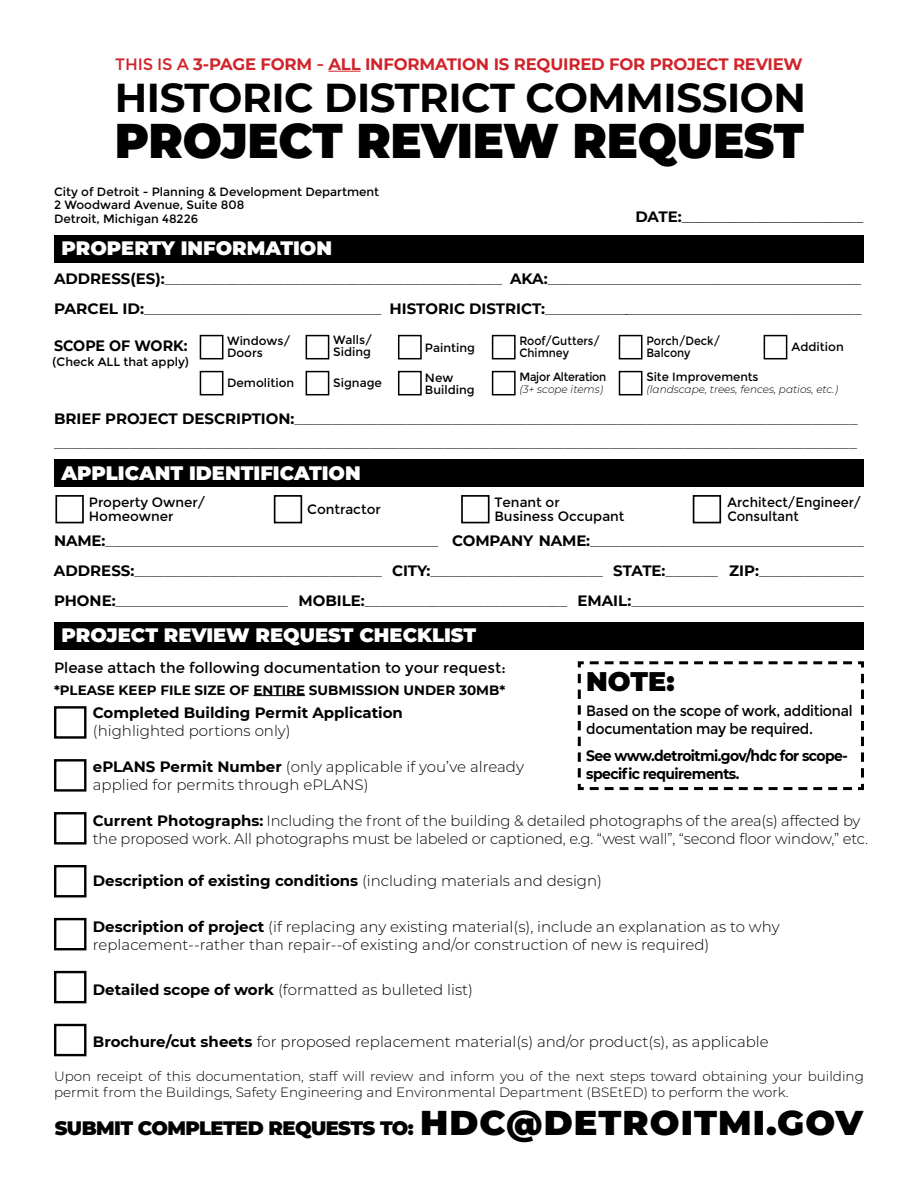
<style>
.page{position:relative;width:918px;height:1188px;background:#fff}
.page>*{position:absolute;margin:0;border:0;box-sizing:border-box;transform-origin:0 0}
.t1{font:900 48.75px "Montserrat";letter-spacing:-.005em;color:#000;scale:.95 1}
.t2{font:700 40.2px "Montserrat";letter-spacing:-.01em;color:#000}
.t3{font:900 34.5px "Montserrat";letter-spacing:.03em;color:#000}
.t4{font:900 27px "Montserrat";color:#000}
.t5{font:900 19.5px "Montserrat";color:#fff}
.t6{font:900 19.5px "Montserrat";letter-spacing:-.03em;color:#000}
.t7{font:700 16.5px "Montserrat";letter-spacing:-.01em;color:#d1232a}
.t8{font:300 16.5px "Montserrat";color:#000}
.t9{font:300 15px/18px "Montserrat";color:#000}
.t10{font:700 15px "Montserrat";color:#000}
.t11{font:15px/18px "Montserrat";letter-spacing:-.02em;color:#000;scale:.94 1}
.t12{font:700 15px/18px "Montserrat";letter-spacing:-.04em;color:#000;scale:.93 1}
.t13{font:15px "Montserrat";color:#000}
.t14{font:700 15px "Montserrat";color:#000;scale:.95 1}
.t15{font:300 13.5px/16.5px "Montserrat";color:#000}
.t16{font:13.5px/14.2px "Montserrat";color:#000}
.t17{font:700 13.5px "Montserrat";color:#000}
.t18{font:13.5px/14.2px "Montserrat";color:#000;scale:.96 1}
.t19{font:12px "Montserrat";color:#000}
.t20{font:12px/12px "Montserrat";color:#000;scale:.92 1}
.t21{font:12px "Montserrat";letter-spacing:-.02em;color:#000;scale:.92 1}
.t22{font:italic 300 10.5px "Montserrat";color:#000}
.s1{font-weight:400}
.s2{font-weight:700;font-size:15px}
.s3{font-weight:700}
.s4{font-weight:300}
</style>
<div class="page">
<svg style="left:577px;top:661px;width:287px;height:130px"></svg>
<div style="left:55px;top:460px;width:809px;height:27px;background:#000"></div>
<div style="left:461px;top:495px;width:29px;height:28px;border:2px solid #000"></div>
<div style="left:274px;top:495px;width:28px;height:28px;border:2px solid #000"></div>
<div style="left:55px;top:495px;width:29px;height:28px;border:2px solid #000"></div>
<div style="left:693px;top:495px;width:28px;height:28px;border:2px solid #000"></div>
<div style="left:55px;top:622px;width:809px;height:27px;background:#000"></div>
<hr style="left:253px;top:695px;width:52px;height:1px;background:#000">
<div style="left:54px;top:706px;width:32px;height:33px;border:2px solid #000"></div>
<div style="left:54px;top:759px;width:32px;height:33px;border:2px solid #000"></div>
<div style="left:54px;top:812px;width:32px;height:33px;border:2px solid #000"></div>
<div style="left:54px;top:865px;width:32px;height:32px;border:2px solid #000"></div>
<div style="left:54px;top:918px;width:32px;height:32px;border:2px solid #000"></div>
<div style="left:54px;top:971px;width:32px;height:32px;border:2px solid #000"></div>
<div style="left:54px;top:1024px;width:32px;height:32px;border:2px solid #000"></div>
<hr style="left:328px;top:71px;width:33px;height:1px;background:#d1232a">
<div style="left:55px;top:235px;width:809px;height:27px;background:#000"></div>
<svg style="left:199px;top:334px;width:25px;height:26px"></svg>
<svg style="left:305px;top:334px;width:25px;height:26px"></svg>
<svg style="left:398px;top:334px;width:24px;height:26px"></svg>
<svg style="left:491px;top:334px;width:25px;height:26px"></svg>
<svg style="left:618px;top:334px;width:25px;height:26px"></svg>
<svg style="left:763px;top:334px;width:25px;height:26px"></svg>
<svg style="left:199px;top:370px;width:25px;height:26px"></svg>
<svg style="left:305px;top:370px;width:25px;height:26px"></svg>
<svg style="left:398px;top:370px;width:24px;height:26px"></svg>
<svg style="left:491px;top:370px;width:25px;height:26px"></svg>
<svg style="left:618px;top:370px;width:25px;height:26px"></svg>
<p class="t7" style="left:115px;top:52px;width:689px"><span class="s1">THIS IS A</span> 3-PAGE FORM <span class="s1">-</span> ALL INFORMATION IS REQUIRED FOR PROJECT REVIEW</p>
<p class="t2" style="left:115px;top:69px;width:693px">HISTORIC DISTRICT COMMISSION</p>
<p class="t1" style="left:115px;top:104px;width:727px">PROJECT REVIEW REQUEST</p>
<p class="t19" style="left:54px;top:185px;width:327px">City of Detroit - Planning &amp; Development Department</p>
<p class="t19" style="left:54px;top:198px;width:192px">2 Woodward Avenue, Suite 808</p>
<p class="t19" style="left:54px;top:212px;width:146px">Detroit, Michigan 48226</p>
<p class="t8" style="left:635px;top:205px;width:229px"><span class="s2">DATE:</span>______________________</p>
<p class="t5" style="left:62px;top:233px;width:272px">PROPERTY INFORMATION</p>
<p class="t9" style="left:54px;top:269px;width:809px"><span class="s3">ADDRESS(ES):</span>_____________________________________________ <span class="s3">AKA:</span>_________________________________________</p>
<p class="t9" style="left:54px;top:299px;width:809px"><span class="s3">PARCEL ID:</span>_______________________________ <span class="s3">HISTORIC DISTRICT:</span>__________________________________________</p>
<p class="t14" style="left:54px;top:335px;width:142px">SCOPE OF WORK:</p>
<p class="t19" style="left:227px;top:334px;width:65px">Windows/</p>
<p class="t19" style="left:227px;top:346px;width:37px">Doors</p>
<p class="t19" style="left:333px;top:333px;width:40px">Walls/</p>
<p class="t19" style="left:333px;top:345px;width:39px">Siding</p>
<p class="t19" style="left:425px;top:341px;width:51px">Painting</p>
<p class="t20" style="left:519px;top:335px;width:89px">Roof/Gutters/</p>
<p class="t20" style="left:519px;top:347px;width:56px">Chimney</p>
<p class="t20" style="left:646px;top:335px;width:82px">Porch/Deck/<br>Balcony</p>
<p class="t19" style="left:792px;top:339px;width:54px">Addition</p>
<p class="t19" style="left:53px;top:354px;width:138px">(Check ALL that apply)</p>
<p class="t19" style="left:646px;top:370px;width:114px">Site Improvements</p>
<p class="t22" style="left:646px;top:383px;width:193px">(landscape, trees, fences, patios, etc.)</p>
<p class="t9" style="left:54px;top:410px;width:805px"><span class="s3">BRIEF PROJECT DESCRIPTION:</span>___________________________________________________________________________</p>
<p class="t9" style="left:54px;top:434px;width:805px">___________________________________________________________________________________________________________</p>
<p class="t21" style="left:519px;top:370px;width:96px">Major Alteration</p>
<p class="t22" style="left:519px;top:383px;width:85px">(3+ scope items)</p>
<p class="t19" style="left:227px;top:375px;width:69px">Demolition</p>
<p class="t19" style="left:333px;top:375px;width:50px">Signage</p>
<p class="t19" style="left:425px;top:371px;width:30px">New</p>
<p class="t19" style="left:425px;top:383px;width:51px">Building</p>
<p class="t5" style="left:62px;top:459px;width:301px">APPLICANT IDENTIFICATION</p>
<p class="t16" style="left:89px;top:495px;width:118px">Property Owner/<br>Homeowner</p>
<p class="t16" style="left:307px;top:502px;width:75px">Contractor</p>
<p class="t16" style="left:494px;top:495px;width:67px">Tenant or</p>
<p class="t16" style="left:494px;top:509px;width:132px">Business Occupant</p>
<p class="t18" style="left:727px;top:495px;width:141px">Architect/Engineer/<br>Consultant</p>
<p class="t9" style="left:54px;top:531px;width:811px"><span class="s3">NAME:</span>_____________________________________________ <span class="s3">COMPANY NAME:</span>_____________________________________</p>
<p class="t9" style="left:54px;top:561px;width:812px"><span class="s3">ADDRESS:</span>_________________________________ <span class="s3">CITY:</span>_______________________ <span class="s3">STATE:</span>_______ <span class="s3">ZIP:</span>______________</p>
<p class="t9" style="left:54px;top:591px;width:811px"><span class="s3">PHONE:</span>_______________________ <span class="s3">MOBILE:</span>___________________________ <span class="s3">EMAIL:</span>_______________________________</p>
<p class="t5" style="left:62px;top:621px;width:416px">PROJECT REVIEW REQUEST CHECKLIST</p>
<p class="t17" style="left:54px;top:680px;width:453px">*PLEASE KEEP FILE SIZE OF ENTIRE SUBMISSION UNDER 30MB*</p>
<p class="t10" style="left:93px;top:702px;width:312px">Completed Building Permit Application</p>
<p class="t9" style="left:93px;top:722px;width:199px">(highlighted portions only)</p>
<p class="t9" style="left:93px;top:757px;width:433px"><span class="s3">ePLANS Permit Number</span> (only applicable if you’ve already</p>
<p class="t9" style="left:93px;top:775px;width:277px">applied for permits through ePLANS)</p>
<p class="t9" style="left:93px;top:811px;width:769px"><span class="s3">Current Photographs:</span> Including the front of the building &amp; detailed photographs of the area(s) affected by</p>
<p class="t9" style="left:93px;top:829px;width:777px">the proposed work. All photographs must be labeled or captioned, e.g. “west wall”, “second floor window,” etc.</p>
<p class="t13" style="left:54px;top:659px;width:453px">Please attach the following documentation to your request:</p>
<p class="t4" style="left:586px;top:661px;width:90px">NOTE:</p>
<p class="t11" style="left:586px;top:702px;width:285px">Based on the scope of work, additional documentation may be required.</p>
<p class="t12" style="left:586px;top:746px;width:283px">See www.detroitmi.gov/hdc for scope&shy;specific requirements.</p>
<p class="t10" style="left:93px;top:870px;width:511px">Description of existing conditions <span class="s4">(including materials and design)</span></p>
<p class="t9" style="left:93px;top:917px;width:688px"><span class="s3">Description of project</span> (if replacing any existing material(s), include an explanation as to why replacement--rather than repair--of existing and/or construction of new is required)</p>
<p class="t9" style="left:93px;top:980px;width:382px"><span class="s3">Detailed scope of work</span> (formatted as bulleted list)</p>
<p class="t9" style="left:93px;top:1032px;width:677px"><span class="s3">Brochure/cut sheets</span> for proposed replacement material(s) and/or product(s), as applicable</p>
<p class="t15" style="left:54px;top:1067px;width:811px">Upon receipt of this documentation, staff will review and inform you of the next steps toward obtaining your building permit from the Buildings, Safety Engineering and Environmental Department (BSEtED) to perform the work.</p>
<p class="t6" style="left:55px;top:1113px;width:361px">SUBMIT COMPLETED REQUESTS TO:</p>
<p class="t3" style="left:420px;top:1097px;width:445px">HDC@DETROITMI.GOV</p>
</div>
